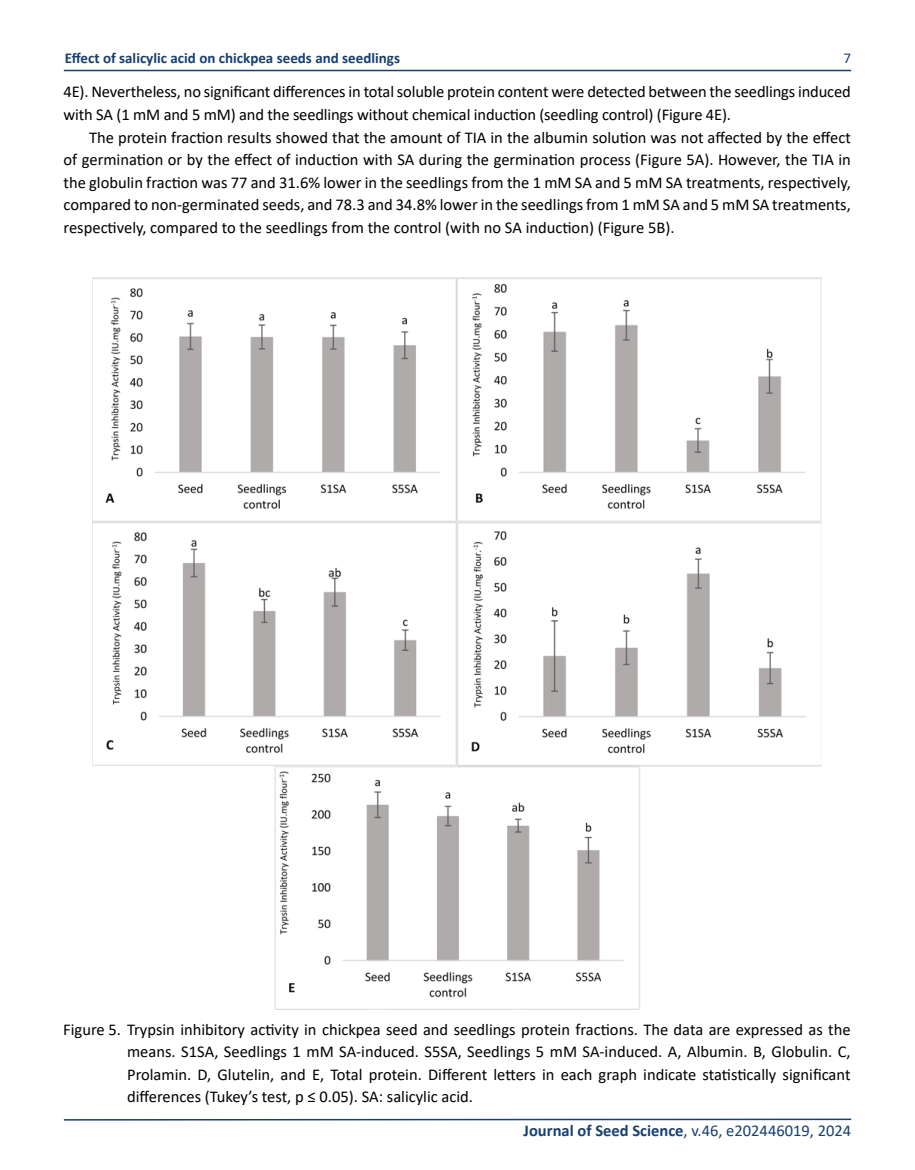
<style>
.page{position:relative;width:915px;height:1170px;background:#fff}
.page>*{position:absolute;margin:0;border:0;box-sizing:border-box;transform-origin:0 0}
.t1{font:16.5px/22.5px "Calibri";letter-spacing:-.01em;color:#000;text-align:justify}
.t2{font:16.5px "Calibri";color:#173f70}
.t3{font:700 15px "Calibri";color:#173f70}
.t4{font:15px "Calibri";color:#173f70}
.s1{font-weight:700}
</style>
<div class="page">
<svg style="left:63px;top:1118px;width:789px;height:3px;background:#8a9eb7"></svg>
<hr style="left:64px;top:70px;width:786px;height:1px;background:#173f70">
<img style="left:93px;top:277px;width:728px;height:732px">
<p class="t3" style="left:65px;top:48px;width:336px">Effect of salicylic acid on chickpea seeds and seedlings</p>
<p class="t4" style="left:843px;top:47px;width:9px">7</p>
<p class="t1" style="left:64px;top:80px;width:788px">4E). Nevertheless, no significant differences in total soluble protein content were detected between the seedlings induced with SA (1 mM and 5 mM) and the seedlings without chemical induction (seedling control) (Figure 4E).</p>
<p class="t1" style="left:64px;top:125px;width:788px;text-indent:26px">The protein fraction results showed that the amount of TIA in the albumin solution was not affected by the effect of germination or by the effect of induction with SA during the germination process (Figure 5A). However, the TIA in the globulin fraction was 77 and 31.6% lower in the seedlings from the 1 mM SA and 5 mM SA treatments, respectively, compared to non-germinated seeds, and 78.3 and 34.8% lower in the seedlings from 1 mM SA and 5 mM SA treatments, respectively, compared to the seedlings from the control (with no SA induction) (Figure 5B).</p>
<p class="t1" style="left:127px;top:1017px;width:724px;text-indent:-64px">Figure 5. Trypsin inhibitory activity in chickpea seed and seedlings protein fractions. The data are expressed as the means. S1SA, Seedlings 1 mM SA-induced. S5SA, Seedlings 5 mM SA-induced. A, Albumin. B, Globulin. C, Prolamin. D, Glutelin, and E, Total protein. Different letters in each graph indicate statistically significant differences (Tukey’s test, p ≤ 0.05). SA: salicylic acid.</p>
<p class="t2" style="left:523px;top:1118px;width:329px"><span class="s1">Journal of Seed Science</span>, v.46, e202446019, 2024</p>
</div>
